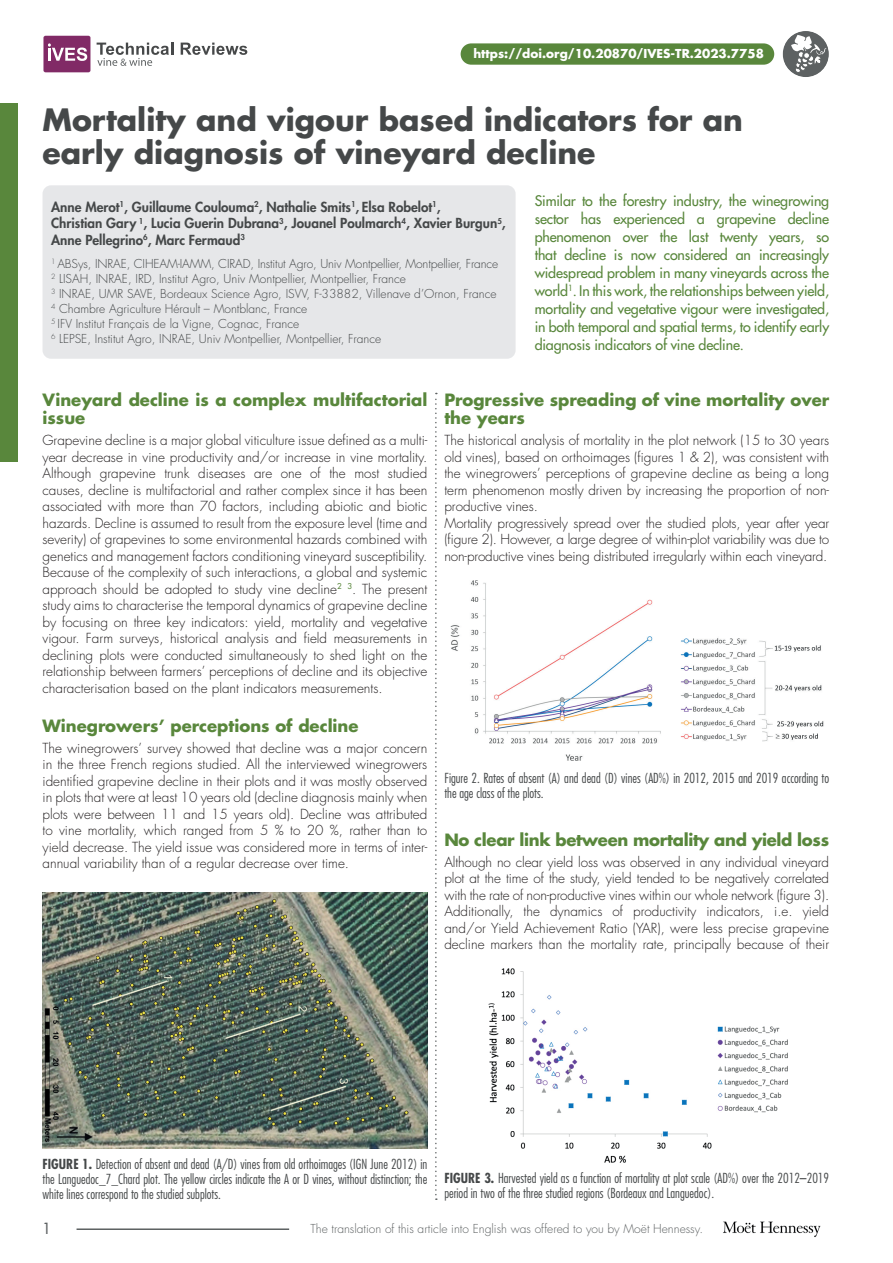
<style>
.page{position:relative;width:893px;height:1263px;background:#fff}
.page>*{position:absolute;margin:0;border:0;box-sizing:border-box;transform-origin:0 0}
.TITRE_article{font:700 30px/33px "Futura Std";color:#454849}
.titre_partie_viticul{font:700 16.5px/18px "Futura Std";color:#59873c}
.titre_partie_viticul-2{font:700 16.5px "Futura Std";letter-spacing:-.02em;color:#59873c}
.numéro_de_page{font:500 15px "Futura Std";color:#5d6162}
.abstract_viticulture{font:500 14.25px/18px "Futura Std";letter-spacing:-.01em;color:#59873c;text-align:justify}
.texte_courant{font:300 13.5px/16.5px "Futura Std";color:#231f20;text-align:justify}
.figure_texte{font:300 condensed 13.5px/15px "Futura Std";color:#454849}
.auteurs_-_nom{font:800 13.5px/16.5px "Futura Std";color:#454849}
.auteur-affiliations{font:300 12px "Futura Std";color:#454849}
.bas_de_page_gauche{font:300 12px "Futura Std";color:#5d6162}
.DOI{font:700 12px "Futura Std";color:#fff}
.s1{font-weight:700}
</style>
<div class="page">
<div style="left:0;top:104px;width:18px;height:358px;background:#59873c"></div>
<div style="left:43px;top:185px;width:473px;height:174px;background:#e6e7e9;border-radius:9px"></div>
<svg style="left:435px;top:393px;width:2px;height:807px"></svg>
<img style="left:43px;top:892px;width:384px;height:256px">
<img style="left:450px;top:580px;width:374px;height:181px">
<img style="left:488px;top:968px;width:300px;height:195px">
<hr style="left:77px;top:1228px;width:212px;height:2px;background:#5d6162">
<img style="left:723px;top:1221px;width:98px;height:16px">
<svg style="left:181px;top:43px;width:66px;height:12px"></svg>
<svg style="left:97px;top:43px;width:76px;height:23px"></svg>
<div style="left:43px;top:36px;width:47px;height:36px;background:#812a66;border-radius:2px"></div>
<svg style="left:48px;top:43px;width:39px;height:18px"></svg>
<div style="left:783px;top:31px;width:46px;height:46px;background:#5d6162;border-radius:50%"></div>
<svg style="left:791px;top:35px;width:35px;height:38px"></svg>
<div style="left:461px;top:43px;width:313px;height:22px;background:#59873c;border-radius:11px"></div>
<p class="DOI" style="left:473px;top:46px;width:292px">https://doi.org/10.20870/IVES-TR.2023.7758</p>
<p class="TITRE_article" style="left:43px;top:103px;width:702px">Mortality and vigour based indicators for an early diagnosis of vineyard decline</p>
<p class="auteurs_-_nom" style="left:51px;top:199px;width:456px">Anne Merot<sup>1</sup>, Guillaume Coulouma<sup>2</sup>, Nathalie Smits<sup>1</sup>, Elsa Robelot<sup>1</sup>,<br>Christian Gary <sup>1</sup>, Lucia Guerin Dubrana<sup>3</sup>, Jouanel Poulmarch<sup>4</sup>, Xavier Burgun<sup>5</sup>,<br>Anne Pellegrino<sup>6</sup>, Marc Fermaud<sup>3</sup></p>
<p class="auteur-affiliations" style="left:51px;top:257px;width:449px"><sup>1</sup> ABSys, INRAE, CIHEAM-IAMM, CIRAD, Institut Agro, Univ Montpellier, Montpellier, France</p>
<p class="auteur-affiliations" style="left:51px;top:272px;width:356px"><sup>2</sup> LISAH, INRAE, IRD, Institut Agro, Univ Montpellier, Montpellier, France</p>
<p class="auteur-affiliations" style="left:51px;top:287px;width:447px"><sup>3</sup> INRAE, UMR SAVE, Bordeaux Science Agro, ISVV, F-33882, Villenave d’Ornon, France</p>
<p class="auteur-affiliations" style="left:51px;top:302px;width:258px"><sup>4</sup> Chambre Agriculture Hérault – Montblanc, France</p>
<p class="auteur-affiliations" style="left:51px;top:317px;width:250px"><sup>5</sup> IFV Institut Français de la Vigne, Cognac, France</p>
<p class="auteur-affiliations" style="left:51px;top:332px;width:332px"><sup>6</sup> LEPSE, Institut Agro, INRAE, Univ Montpellier, Montpellier, France</p>
<p class="abstract_viticulture" style="left:535px;top:191px;width:296px">Similar to the forestry industry, the winegrowing sector has experienced a grapevine decline phenomenon over the last twenty years, so that decline is now considered an increasingly widespread problem in many vineyards across the world<sup>1</sup>. In this work, the relationships between yield, mortality and vegetative vigour were investigated, in both temporal and spatial terms, to identify early diagnosis indicators of vine decline.</p>
<p class="titre_partie_viticul" style="left:43px;top:391px;width:386px">Vineyard decline is a complex multifactorial issue</p>
<p class="texte_courant" style="left:43px;top:432px;width:386px">Grapevine decline is a major global viticulture issue defined as a multi&shy;year decrease in vine productivity and/or increase in vine mortality.<br>Although grapevine trunk diseases are one of the most studied causes, decline is multifactorial and rather complex since it has been associated with more than 70 factors, including abiotic and biotic hazards. Decline is assumed to result from the exposure level (time and severity) of grapevines to some environmental hazards combined with genetics and management factors conditioning vineyard susceptibility.<br>Because of the complexity of such interactions, a global and systemic approach should be adopted to study vine decline<sup>2</sup> <sup>3</sup>. The present study aims to characterise the temporal dynamics of grapevine decline by focusing on three key indicators: yield, mortality and vegetative vigour. Farm surveys, historical analysis and field measurements in declining plots were conducted simultaneously to shed light on the relationship between farmers’ perceptions of decline and its objective characterisation based on the plant indicators measurements.</p>
<p class="titre_partie_viticul" style="left:43px;top:716px;width:318px">Winegrowers’ perceptions of decline</p>
<p class="texte_courant" style="left:43px;top:740px;width:386px">The winegrowers’ survey showed that decline was a major concern in the three French regions studied. All the interviewed winegrowers identified grapevine decline in their plots and it was mostly observed in plots that were at least 10 years old (decline diagnosis mainly when plots were between 11 and 15 years old). Decline was attributed to vine mortality, which ranged from 5 % to 20 %, rather than to yield decrease. The yield issue was considered more in terms of inter&shy;annual variability than of a regular decrease over time.</p>
<p class="titre_partie_viticul" style="left:444px;top:391px;width:386px">Progressive spreading of vine mortality over the years</p>
<p class="texte_courant" style="left:444px;top:432px;width:386px">The historical analysis of mortality in the plot network (15 to 30 years old vines), based on orthoimages (figures 1 &amp; 2), was consistent with the winegrowers’ perceptions of grapevine decline as being a long term phenomenon mostly driven by increasing the proportion of non&shy;productive vines.</p>
<p class="texte_courant" style="left:444px;top:515px;width:386px">Mortality progressively spread over the studied plots, year after year (figure 2). However, a large degree of within-plot variability was due to non-productive vines being distributed irregularly within each vineyard.</p>
<p class="figure_texte" style="left:444px;top:770px;width:386px">Figure 2. Rates of absent (A) and dead (D) vines (AD%) in 2012, 2015 and 2019 according to the age class of the plots.</p>
<p class="titre_partie_viticul-2" style="left:444px;top:829px;width:386px">No clear link between mortality and yield loss</p>
<p class="texte_courant" style="left:444px;top:854px;width:386px">Although no clear yield loss was observed in any individual vineyard plot at the time of the study, yield tended to be negatively correlated with the rate of non-productive vines within our whole network (figure 3).<br>Additionally, the dynamics of productivity indicators, i.e. yield and/or Yield Achievement Ratio (YAR), were less precise grapevine decline markers than the mortality rate, principally because of their</p>
<p class="figure_texte" style="left:43px;top:1156px;width:386px;text-align:justify"><span class="s1">FIGURE 1.</span> Detection of absent and dead (A/D) vines from old orthoimages (IGN June 2012) in the Languedoc_7_Chard plot. The yellow circles indicate the A or D vines, without distinction; the white lines correspond to the studied subplots.</p>
<p class="figure_texte" style="left:444px;top:1171px;width:386px"><span class="s1">FIGURE 3.</span> Harvested yield as a function of mortality at plot scale (AD%) over the 2012–2019 period in two of the three studied regions (Bordeaux and Languedoc).</p>
<p class="numéro_de_page" style="left:43px;top:1219px;width:10px">1</p>
<p class="bas_de_page_gauche" style="left:310px;top:1221px;width:394px">The translation of this article into English was offered to you by Moët Hennessy.</p>
</div>
